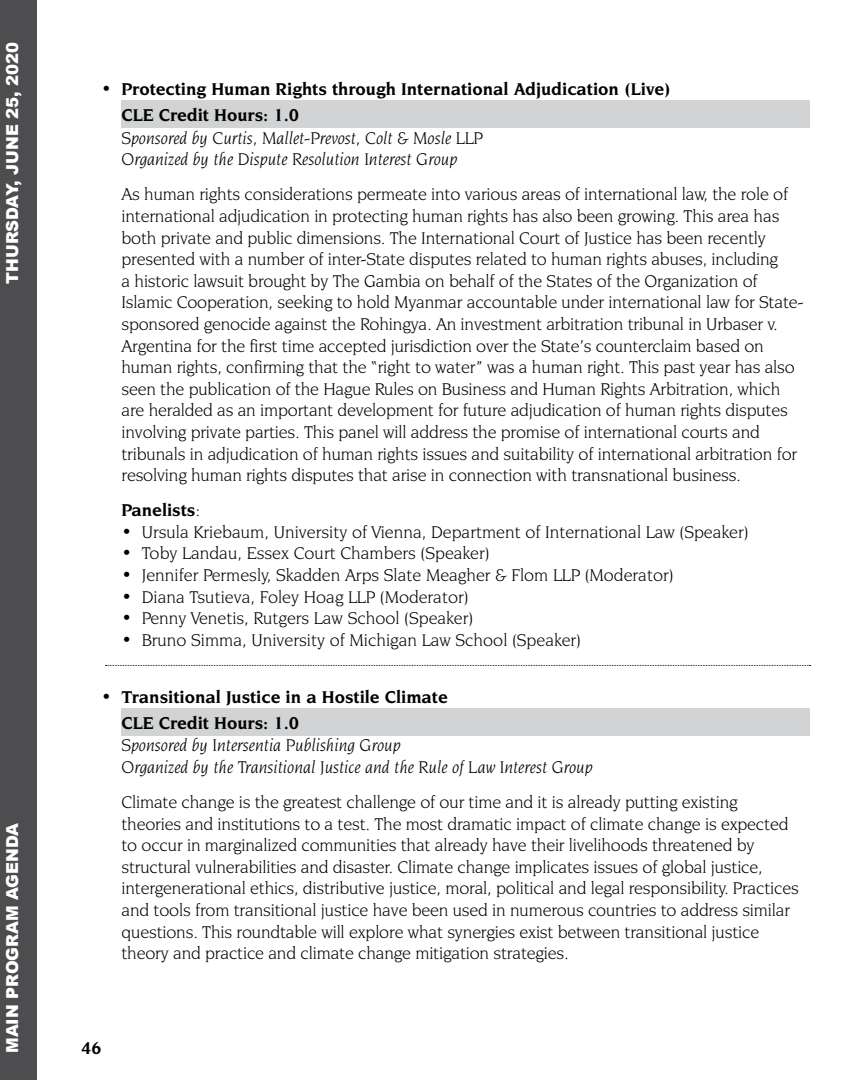
<style>
.page{position:relative;width:864px;height:1080px;background:#fff}
.page>*{position:absolute;margin:0;border:0;box-sizing:border-box;transform-origin:0 0}
.t1{font:18px/21.6px "Novarese IT Cby BT";letter-spacing:-.01em;color:#000}
.t2{font:italic 18px/21.6px "Novarese IT Cby BT";color:#000}
.t3{font:700 18px/26.5px "Novarese IT Cby BT";color:#000}
.t4{font:900 16.5px "Arial";color:#fff}
.s1{font-weight:400}
</style>
<div class="page">
<div style="left:0;top:0;width:37px;height:1080px;background:#4d4d4f"></div>
<div style="left:122px;top:101px;width:688px;height:27px;background:#d1d3d4"></div>
<div style="left:122px;top:709px;width:688px;height:27px;background:#d1d3d4"></div>
<svg style="left:105px;top:665px;width:706px;height:1px"></svg>
<p class="t4" style="left:0;top:284px;width:243px;rotate:-90deg">THURSDAY, JUNE 25, 2020</p>
<p class="t4" style="left:0;top:1053px;width:231px;rotate:-90deg">MAIN PROGRAM AGENDA</p>
<p class="t3" style="left:122px;top:75px;width:551px;text-indent:-20px">• Protecting Human Rights through International Adjudication (Live)<br>CLE Credit Hours: 1.0</p>
<p class="t2" style="left:122px;top:127px;width:363px">Sponsored by Curtis, Mallet-Prevost, Colt &amp; Mosle LLP<br>Organized by the Dispute Resolution Interest Group</p>
<p class="t1" style="left:122px;top:183px;width:684px">As human rights considerations permeate into various areas of international law, the role of international adjudication in protecting human rights has also been growing. This area has both private and public dimensions. The International Court of Justice has been recently presented with a number of inter-State disputes related to human rights abuses, including<br>a historic lawsuit brought by The Gambia on behalf of the States of the Organization of Islamic Cooperation, seeking to hold Myanmar accountable under international law for State&shy;sponsored genocide against the Rohingya. An investment arbitration tribunal in Urbaser v.<br>Argentina for the first time accepted jurisdiction over the State’s counterclaim based on human rights, confirming that the “right to water” was a human right. This past year has also seen the publication of the Hague Rules on Business and Human Rights Arbitration, which are heralded as an important development for future adjudication of human rights disputes involving private parties. This panel will address the promise of international courts and tribunals in adjudication of human rights issues and suitability of international arbitration for resolving human rights disputes that arise in connection with transnational business.</p>
<p class="t3" style="left:122px;top:497px;width:80px">Panelists<span class="s1">:</span></p>
<p class="t1" style="left:122px;top:521px;width:629px">• Ursula Kriebaum, University of Vienna, Department of International Law (Speaker)</p>
<p class="t1" style="left:122px;top:542px;width:370px">• Toby Landau, Essex Court Chambers (Speaker)</p>
<p class="t1" style="left:122px;top:564px;width:554px">• Jennifer Permesly, Skadden Arps Slate Meagher &amp; Flom LLP (Moderator)</p>
<p class="t1" style="left:122px;top:586px;width:349px">• Diana Tsutieva, Foley Hoag LLP (Moderator)</p>
<p class="t1" style="left:122px;top:607px;width:353px">• Penny Venetis, Rutgers Law School (Speaker)</p>
<p class="t1" style="left:122px;top:629px;width:461px">• Bruno Simma, University of Michigan Law School (Speaker)</p>
<p class="t3" style="left:122px;top:683px;width:328px;text-indent:-20px">• Transitional Justice in a Hostile Climate<br>CLE Credit Hours: 1.0</p>
<p class="t2" style="left:122px;top:734px;width:473px">Sponsored by Intersentia Publishing Group<br>Organized by the Transitional Justice and the Rule of Law Interest Group</p>
<p class="t1" style="left:122px;top:791px;width:679px">Climate change is the greatest challenge of our time and it is already putting existing theories and institutions to a test. The most dramatic impact of climate change is expected to occur in marginalized communities that already have their livelihoods threatened by structural vulnerabilities and disaster. Climate change implicates issues of global justice, intergenerational ethics, distributive justice, moral, political and legal responsibility. Practices and tools from transitional justice have been used in numerous countries to address similar questions. This roundtable will explore what synergies exist between transitional justice theory and practice and climate change mitigation strategies.</p>
<p class="t3" style="left:81px;top:1034px;width:22px">46</p>
</div>
